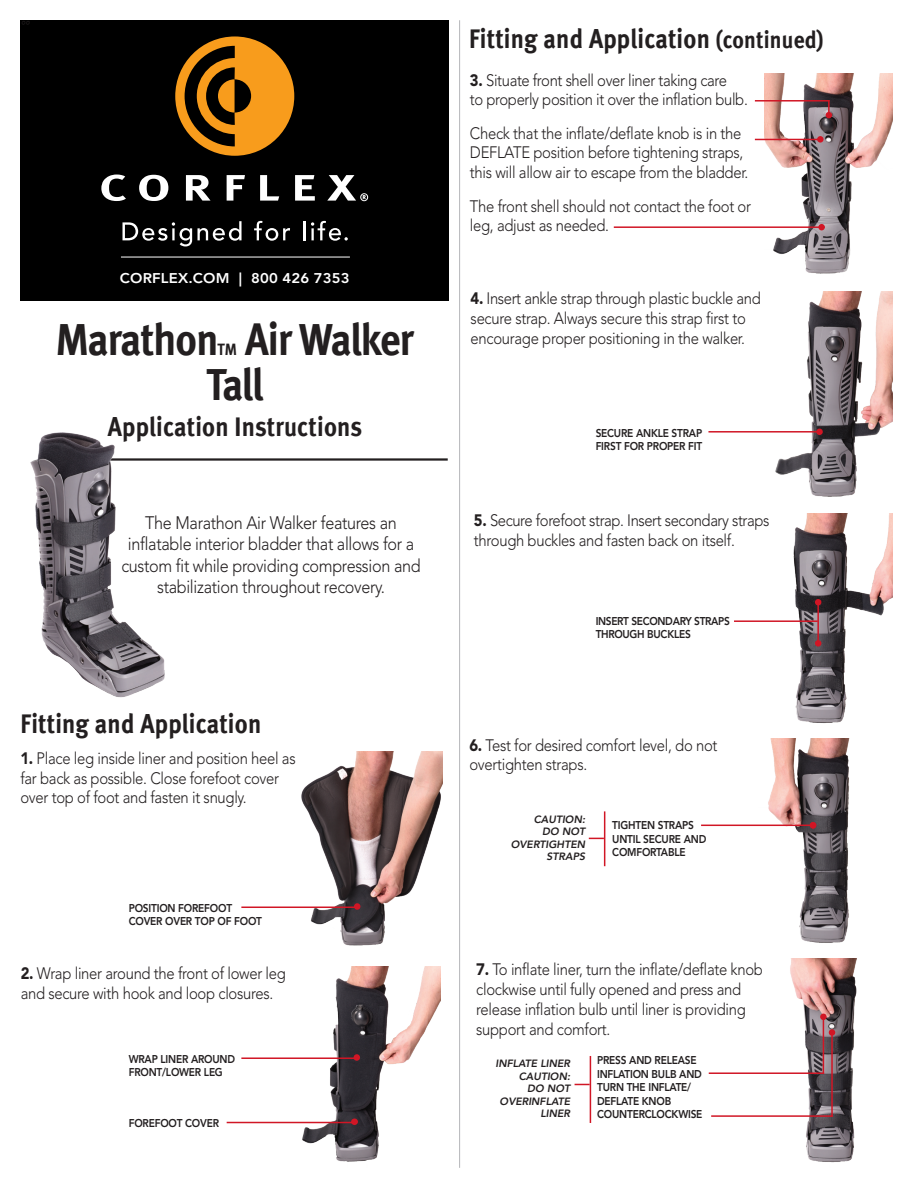
<style>
.page{position:relative;width:918px;height:1188px;background:#fff}
.page>*{position:absolute;margin:0;border:0;box-sizing:border-box;transform-origin:0 0}
.t1{font:700 45px/45px "Meta";letter-spacing:-.02em;color:#231f20;scale:.9 1}
.t2{font:700 27px "Meta";letter-spacing:.01em;color:#231f20;scale:.9 1}
.t3{font:300 18px/21px "Avenir LT Std";letter-spacing:-.02em;color:#231f20;text-align:center;scale:.9 1}
.t4{font:300 16.5px/19.8px "Avenir LT Std";letter-spacing:-.02em;color:#231f20;scale:.9 1}
.t5{font:700 16.5px "Meta";color:#231f20;scale:.9 1}
.t6{font:800 14.1px "Avenir LT Std";letter-spacing:.01em;color:#fff;scale:1.06 1}
.t7{font:italic 12.75px "Avenir LT Std";color:#231f20;scale:.9 1}
.t8{font:800 11.25px/13.5px "Avenir LT Std";letter-spacing:-.02em;color:#231f20;scale:.9 1}
.t9{font:italic 800 10.5px/12.6px "Avenir LT Std";color:#231f20;text-align:right}
.s1{font-size:24px}
.s2{font-weight:900}
</style>
<div class="page">
<img style="left:765px;top:73px;width:128px;height:201px">
<img style="left:775px;top:292px;width:118px;height:205px">
<img style="left:793px;top:514px;width:100px;height:209px">
<img style="left:758px;top:738px;width:92px;height:205px">
<img style="left:790px;top:959px;width:67px;height:204px">
<img style="left:297px;top:967px;width:144px;height:195px">
<img style="left:299px;top:751px;width:144px;height:195px">
<div style="left:20px;top:20px;width:429px;height:281px;background:#000"></div>
<svg style="left:175px;top:36px;width:119px;height:120px"></svg>
<svg style="left:123px;top:222px;width:69px;height:24px"></svg>
<svg style="left:198px;top:221px;width:44px;height:20px"></svg>
<svg style="left:254px;top:221px;width:36px;height:20px"></svg>
<hr style="left:303px;top:221px;width:3px;height:19px;background:#fff">
<svg style="left:311px;top:221px;width:37px;height:20px"></svg>
<svg style="left:101px;top:175px;width:267px;height:26px"></svg>
<hr style="left:459px;top:20px;width:1px;height:1148px;background:#bcbdc0">
<hr style="left:40px;top:458px;width:408px;height:3px;background:#231f20">
<hr style="left:121px;top:257px;width:229px;height:1px;background:#fff">
<hr style="left:241px;top:907px;width:116px;height:1px;background:#d11625">
<div style="left:354px;top:903px;width:6px;height:7px;background:#d11625;border-radius:50%"></div>
<div style="left:354px;top:1054px;width:6px;height:7px;background:#d11625;border-radius:50%"></div>
<div style="left:351px;top:1119px;width:7px;height:6px;background:#d11625;border-radius:50%"></div>
<hr style="left:701px;top:825px;width:112px;height:1px;background:#d11625">
<hr style="left:734px;top:620px;width:84px;height:2px;background:#d11625">
<hr style="left:708px;top:431px;width:112px;height:2px;background:#d11625">
<hr style="left:227px;top:1122px;width:127px;height:1px;background:#d11625">
<hr style="left:241px;top:1057px;width:116px;height:2px;background:#d11625">
<svg style="left:815px;top:599px;width:6px;height:6px"></svg>
<div style="left:816px;top:429px;width:7px;height:6px;background:#d11625;border-radius:50%"></div>
<div style="left:815px;top:640px;width:6px;height:7px;background:#d11625;border-radius:50%"></div>
<div style="left:810px;top:822px;width:6px;height:7px;background:#d11625;border-radius:50%"></div>
<hr style="left:823px;top:1017px;width:1px;height:57px;background:#d11625">
<hr style="left:604px;top:811px;width:1px;height:55px;background:#d11625">
<hr style="left:817px;top:605px;width:2px;height:36px;background:#d11625">
<svg style="left:589px;top:838px;width:15px;height:1px"></svg>
<img style="left:30px;top:432px;width:148px;height:266px">
<div style="left:817px;top:136px;width:7px;height:7px;background:#d11625;border-radius:50%"></div>
<hr style="left:614px;top:226px;width:211px;height:2px;background:#d11625">
<div style="left:818px;top:224px;width:7px;height:6px;background:#d11625;border-radius:50%"></div>
<svg style="left:826px;top:100px;width:6px;height:18px"></svg>
<hr style="left:755px;top:100px;width:75px;height:2px;background:#d11625">
<hr style="left:755px;top:139px;width:65px;height:1px;background:#d11625">
<hr style="left:709px;top:1072px;width:115px;height:2px;background:#d11625">
<hr style="left:711px;top:1115px;width:122px;height:2px;background:#d11625">
<div style="left:820px;top:1014px;width:7px;height:6px;background:#d11625;border-radius:50%"></div>
<div style="left:829px;top:1029px;width:6px;height:7px;background:#d11625;border-radius:50%"></div>
<hr style="left:590px;top:1056px;width:1px;height:67px;background:#d11625">
<hr style="left:831px;top:1033px;width:2px;height:84px;background:#d11625">
<svg style="left:575px;top:1084px;width:15px;height:1px"></svg>
<p class="t7" style="left:20px;top:18px;width:11px">°°</p>
<h2 class="t2" style="left:469px;top:23px;width:395px">Fitting and Application <span class="s1">(continued)</span></h2>
<p class="t6" style="left:120px;top:269px;width:218px">CORFLEX.COM | 800 426 7353</p>
<h1 class="t1" style="left:207px;top:316px;width:232px;text-indent:38px">Air Walker<br>Tall</h1>
<h2 class="t2" style="left:108px;top:411px;width:284px">Application Instructions</h2>
<h1 class="t1" style="left:56px;top:316px;width:182px">Marathon</h1>
<p class="t5" style="left:218px;top:340px;width:23px">TM</p>
<p class="t4" style="left:470px;top:70px;width:310px"><span class="s2">3.</span> Situate front shell over liner taking care<br>to properly position it over the inflation bulb.</p>
<p class="t4" style="left:470px;top:123px;width:311px">Check that the inflate/deflate knob is in the<br>DEFLATE position before tightening straps, this will allow air to escape from the bladder.</p>
<p class="t4" style="left:470px;top:196px;width:314px">The front shell should not contact the foot or leg, adjust as needed.</p>
<p class="t4" style="left:471px;top:288px;width:324px"><span class="s2">4.</span> Insert ankle strap through plastic buckle and secure strap. Always secure this strap first to encourage proper positioning in the walker.</p>
<p class="t8" style="left:596px;top:426px;width:120px">SECURE ANKLE STRAP<br>FIRST FOR PROPER FIT</p>
<p class="t3" style="left:121px;top:513px;width:334px">The Marathon Air Walker features an inflatable interior bladder that allows for a custom fit while providing compression and stabilization throughout recovery.</p>
<p class="t4" style="left:474px;top:511px;width:330px"><span class="s2">5.</span> Secure forefoot strap. Insert secondary straps through buckles and fasten back on itself.</p>
<p class="t8" style="left:596px;top:614px;width:151px">INSERT SECONDARY STRAPS<br>THROUGH BUCKLES</p>
<h2 class="t2" style="left:21px;top:708px;width:269px">Fitting and Application</h2>
<p class="t4" style="left:20px;top:748px;width:307px"><span class="s2">1.</span> Place leg inside liner and position heel as far back as possible. Close forefoot cover over top of foot and fasten it snugly.</p>
<p class="t8" style="left:129px;top:901px;width:150px">POSITION FOREFOOT<br>COVER OVER TOP OF FOOT</p>
<p class="t4" style="left:21px;top:964px;width:296px"><span class="s2">2.</span> Wrap liner around the front of lower leg and secure with hook and loop closures.</p>
<p class="t8" style="left:129px;top:1052px;width:120px">WRAP LINER AROUND<br>FRONT/LOWER LEG</p>
<p class="t8" style="left:129px;top:1116px;width:102px">FOREFOOT COVER</p>
<p class="t4" style="left:469px;top:735px;width:277px"><span class="s2">6.</span> Test for desired comfort level, do not overtighten straps.</p>
<p class="t9" style="left:511px;top:813px;width:76px">CAUTION:<br>DO NOT<br>OVERTIGHTEN<br>STRAPS</p>
<p class="t8" style="left:612px;top:818px;width:106px">TIGHTEN STRAPS<br>UNTIL SECURE AND<br>COMFORTABLE</p>
<p class="t4" style="left:476px;top:960px;width:320px"><span class="s2">7.</span> To inflate liner, turn the inflate/deflate knob clockwise until fully opened and press and release inflation bulb until liner is providing support and comfort.</p>
<p class="t9" style="left:496px;top:1057px;width:76px">INFLATE LINER<br>CAUTION:<br>DO NOT<br>OVERINFLATE<br>LINER</p>
<p class="t8" style="left:597px;top:1054px;width:119px">PRESS AND RELEASE<br>INFLATION BULB AND<br>TURN THE INFLATE/<br>DEFLATE KNOB<br>COUNTERCLOCKWISE</p>
</div>
